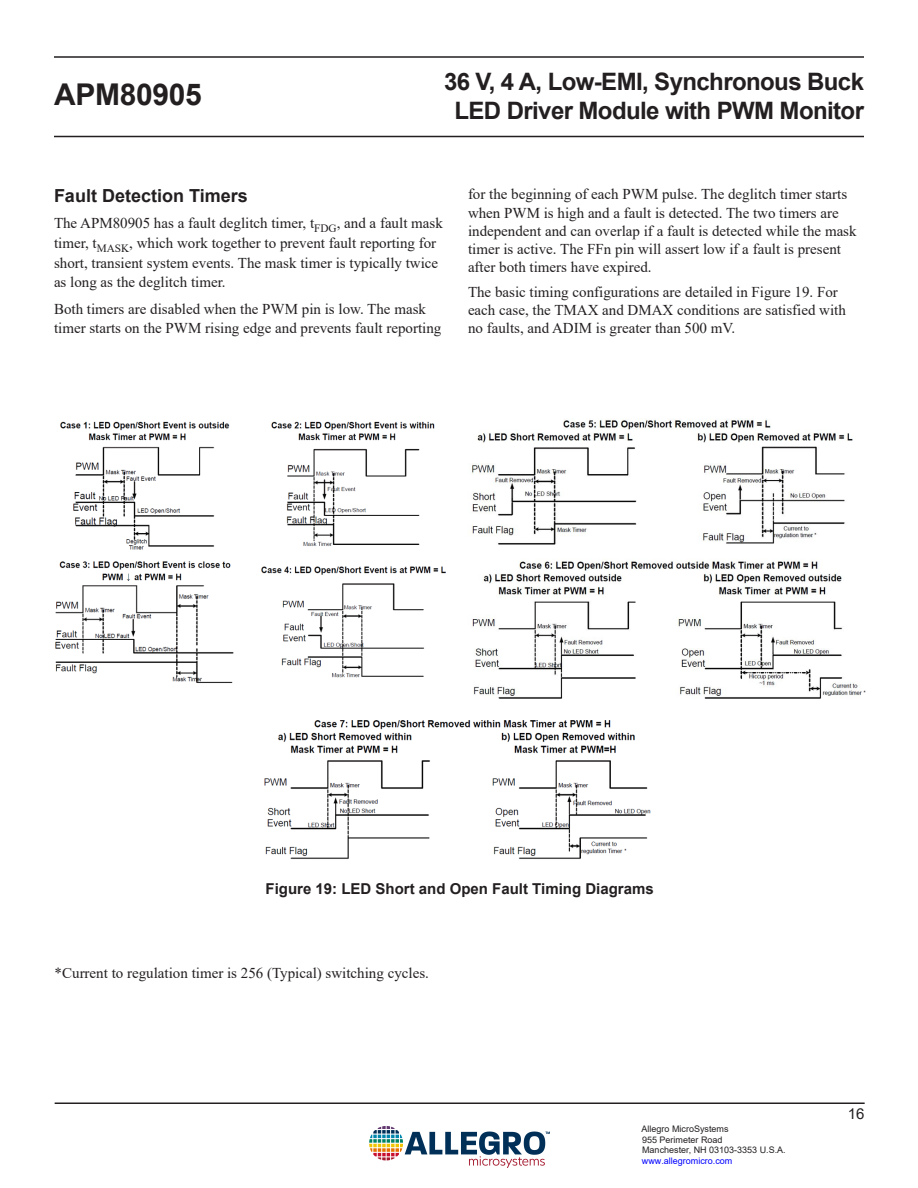
<style>
.page{position:relative;width:918px;height:1188px;background:#fff}
.page>*{position:absolute;margin:0;border:0;box-sizing:border-box;transform-origin:0 0}
.t1{font:700 30px "Arial";letter-spacing:-.01em;color:#231f20}
.t2{font:700 24px/28.8px "Arial";letter-spacing:-.025em;color:#231f20;text-align:center}
.Heading_2{font:700 18px "Arial";color:#231f20}
.Normal_-_Follow_Page{font:15px/18.1px "Times New Roman";color:#231f20}
.t3{font:700 15px "Arial";color:#231f20}
.t4{font:15px "Arial";color:#231f20}
.t5{font:9px/10.8px "Arial";color:#231f20}
.t6{font:9px "Arial";color:#00f}
</style>
<div class="page">
<hr style="left:55px;top:1102px;width:810px;height:2px;background:#231f20">
<hr style="left:54px;top:136px;width:810px;height:1px;background:#231f20">
<hr style="left:54px;top:56px;width:810px;height:2px;background:#231f20">
<img style="left:370px;top:1126px;width:180px;height:42px">
<img style="left:472px;top:418px;width:394px;height:281px">
<img style="left:55px;top:421px;width:391px;height:262px">
<img style="left:264px;top:720px;width:387px;height:139px">
<h1 class="t1" style="left:54px;top:74px;width:149px">APM80905</h1>
<h2 class="t2" style="left:444px;top:68px;width:422px">36 V, 4 A, Low-EMI, Synchronous Buck<br>LED Driver Module with PWM Monitor</h2>
<p class="Heading_2" style="left:54px;top:183px;width:195px">Fault Detection Timers</p>
<p class="Normal_-_Follow_Page" style="left:54px;top:213px;width:390px;line-height:19.6px">The APM80905 has a fault deglitch timer, t<sub>FDG</sub>, and a fault mask timer, t<sub>MASK</sub>, which work together to prevent fault reporting for short, transient system events. The mask timer is typically twice as long as the deglitch timer.</p>
<p class="Normal_-_Follow_Page" style="left:54px;top:298px;width:389px;line-height:19.6px">Both timers are disabled when the PWM pin is low. The mask timer starts on the PWM rising edge and prevents fault reporting</p>
<p class="Normal_-_Follow_Page" style="left:468px;top:185px;width:390px">for the beginning of each PWM pulse. The deglitch timer starts when PWM is high and a fault is detected. The two timers are independent and can overlap if a fault is detected while the mask timer is active. The FFn pin will assert low if a fault is present after both timers have expired.</p>
<p class="Normal_-_Follow_Page" style="left:468px;top:282px;width:379px">The basic timing configurations are detailed in Figure 19. For each case, the TMAX and DMAX conditions are satisfied with no faults, and ADIM is greater than 500 mV.</p>
<p class="t3" style="left:266px;top:879px;width:390px">Figure 19: LED Short and Open Fault Timing Diagrams</p>
<p class="Normal_-_Follow_Page" style="left:55px;top:964px;width:376px">*Current to regulation timer is 256 (Typical) switching cycles.</p>
<p class="t5" style="left:642px;top:1123px;width:146px">Allegro MicroSystems<br>955 Perimeter Road<br>Manchester, NH 03103-3353 U.S.A.</p>
<p class="t6" style="left:642px;top:1155px;width:92px">www.allegromicro.com</p>
<p class="t4" style="left:848px;top:1103px;width:18px">16</p>
</div>
